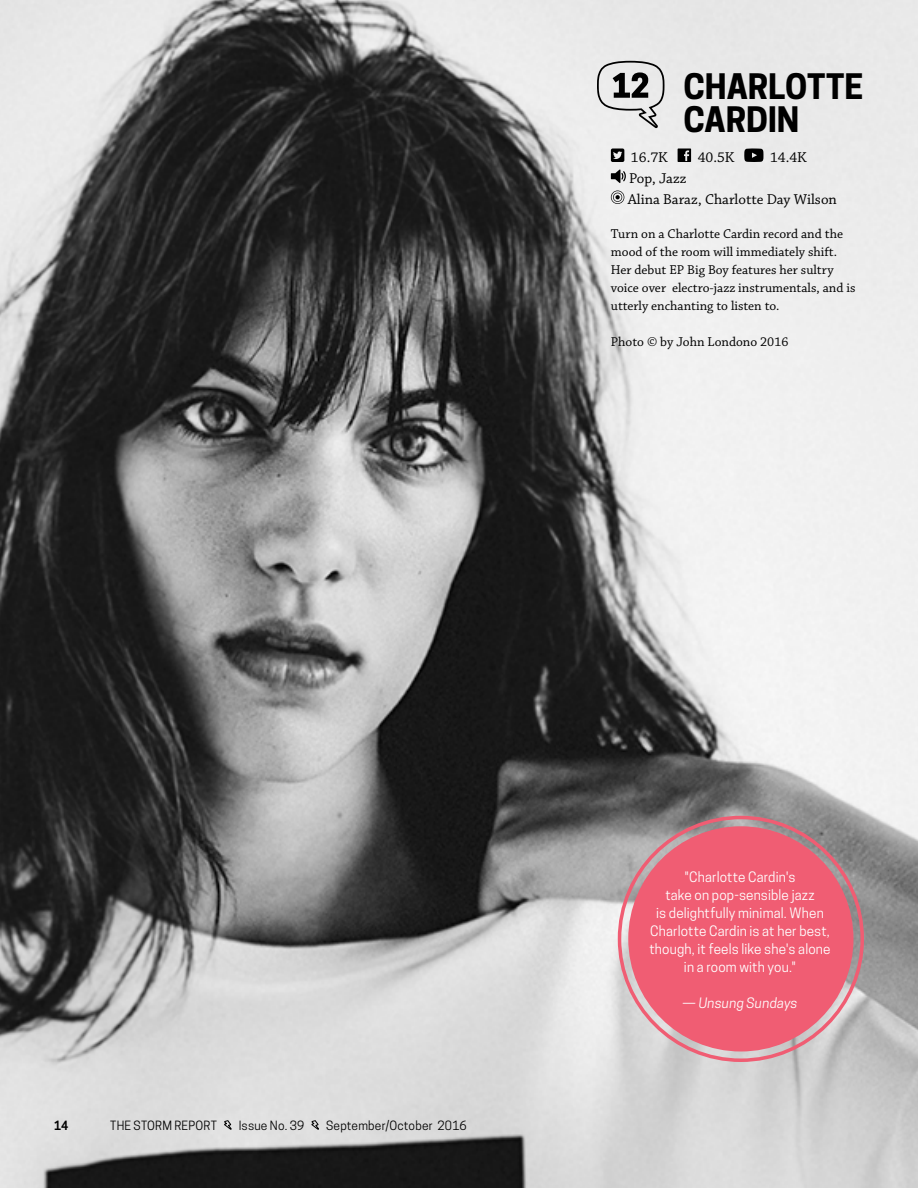
<style>
.page{position:relative;width:918px;height:1188px;background:#fff}
.page>*{position:absolute;margin:0;border:0;box-sizing:border-box;transform-origin:0 0}
.t1{font:700 33px/33px "Cooper Hewitt";letter-spacing:-.005em;color:#000}
.t2{font:15px/21px "Chaparral Pro";color:#000}
.t3{font:13.5px/18px "Chaparral Pro";color:#000}
.t4{font:13.5px/18px "Cooper Hewitt";letter-spacing:.01em;color:#fff;text-align:center}
.t5{font:italic 13.5px "Cooper Hewitt";letter-spacing:.015em;color:#fff}
.t6{font:12px "Cooper Hewitt";letter-spacing:.02em;color:#000}
.t7{font:600 12px "Cooper Hewitt";color:#000}
</style>
<div class="page">
<img style="left:0;top:0;width:918px;height:1188px">
<svg style="left:611px;top:149px;width:13px;height:13px"></svg>
<svg style="left:678px;top:149px;width:13px;height:13px"></svg>
<svg style="left:744px;top:148px;width:19px;height:14px"></svg>
<svg style="left:611px;top:169px;width:15px;height:14px"></svg>
<svg style="left:611px;top:191px;width:13px;height:13px"></svg>
<svg style="left:597px;top:61px;width:67px;height:67px;background:#bababa"></svg>
<div style="left:628px;top:826px;width:226px;height:226px;background:#f05d73;border-radius:50%"></div>
<svg style="left:224px;top:1120px;width:8px;height:10px"></svg>
<svg style="left:311px;top:1120px;width:9px;height:10px"></svg>
<h1 class="t1" style="left:684px;top:70px;width:181px">CHARLOTTE<br>CARDIN</h1>
<p class="t2" style="left:631px;top:147px;width:38px">16.7K</p>
<p class="t2" style="left:698px;top:147px;width:38px">40.5K</p>
<p class="t2" style="left:770px;top:147px;width:38px">14.4K</p>
<p class="t2" style="left:628px;top:168px;width:211px">Pop, Jazz<br>Alina Baraz, Charlotte Day Wilson</p>
<p class="t3" style="left:611px;top:226px;width:246px">Turn on a Charlotte Cardin record and the mood of the room will immediately shift.<br>Her debut EP Big Boy features her sultry voice over electro-jazz instrumentals, and is utterly enchanting to listen to.</p>
<p class="t3" style="left:611px;top:334px;width:179px">Photo © by John Londono 2016</p>
<p class="t7" style="left:54px;top:1118px;width:16px">14</p>
<p class="t6" style="left:110px;top:1118px;width:108px">THE STORM REPORT</p>
<p class="t6" style="left:239px;top:1118px;width:67px">Issue No. 39</p>
<p class="t6" style="left:326px;top:1118px;width:142px">September/October 2016</p>
<p class="t4" style="left:649px;top:868px;width:183px">"Charlotte Cardin's<br>take on pop-sensible jazz<br>is delightfully minimal. When<br>Charlotte Cardin is at her best, though, it feels like she's alone in a room with you."</p>
<p class="t5" style="left:682px;top:995px;width:117px">— Unsung Sundays</p>
</div>
